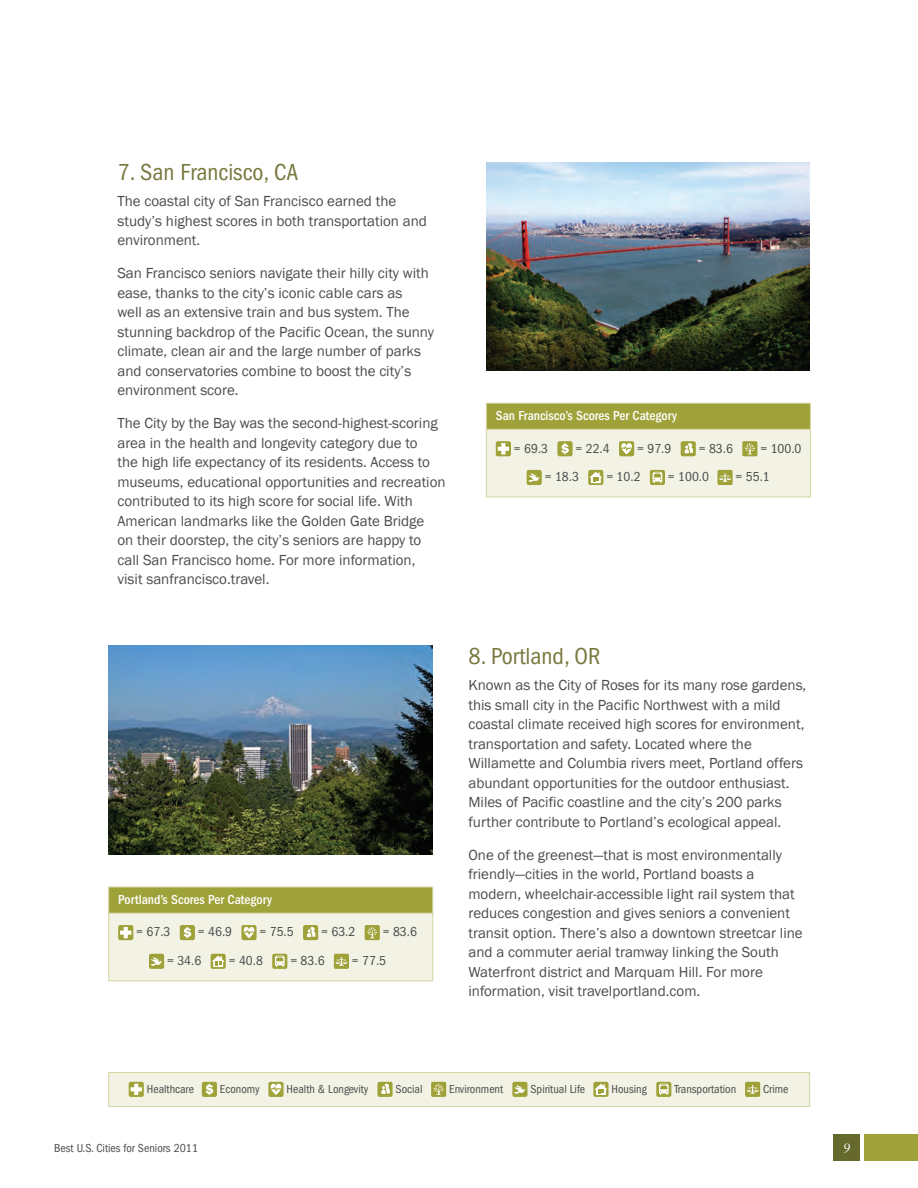
<style>
.page{position:relative;width:918px;height:1188px;background:#fff}
.page>*{position:absolute;margin:0;border:0;box-sizing:border-box;transform-origin:0 0}
.t1{font:condensed 24px "Franklin Gothic";color:#78783f}
.t2{font:15px/19.5px "Franklin Gothic";color:#4b4c4d}
.t3{font:condensed 13.5px "Franklin Gothic";color:#4b4c4d}
.t4{font:500 condensed 13.5px "Franklin Gothic";color:#fff}
.t5{font:italic 13.5px "Sabon";color:#fff}
.t6{font:condensed 12px "Franklin Gothic";color:#4b4c4d}
</style>
<div class="page">
<div style="left:864px;top:1134px;width:54px;height:27px;background:#9fa139"></div>
<div style="left:833px;top:1134px;width:27px;height:27px;background:#66692c"></div>
<img style="left:486px;top:162px;width:324px;height:209px">
<img style="left:108px;top:646px;width:324px;height:209px">
<div style="left:486px;top:403px;width:325px;height:27px;background:#9fa139;border:1px solid #d4d3a0"></div>
<div style="left:108px;top:887px;width:325px;height:27px;background:#9fa139;border:1px solid #d4d3a0"></div>
<div style="left:486px;top:429px;width:325px;height:68px;background:#f2f3e4;border:1px solid #d4d3a0"></div>
<div style="left:108px;top:913px;width:325px;height:68px;background:#f2f3e4;border:1px solid #d4d3a0"></div>
<div style="left:557px;top:441px;width:16px;height:15px;background:#9fa139;border-radius:2px"></div>
<svg style="left:561px;top:443px;width:8px;height:11px"></svg>
<div style="left:180px;top:925px;width:15px;height:15px;background:#9fa139;border-radius:2px"></div>
<svg style="left:184px;top:927px;width:7px;height:11px"></svg>
<div style="left:619px;top:441px;width:15px;height:15px;background:#9fa139;border-radius:2px"></div>
<svg style="left:621px;top:443px;width:11px;height:11px"></svg>
<div style="left:241px;top:925px;width:16px;height:15px;background:#9fa139;border-radius:2px"></div>
<svg style="left:243px;top:927px;width:12px;height:11px"></svg>
<svg style="left:496px;top:441px;width:15px;height:15px"></svg>
<svg style="left:498px;top:443px;width:11px;height:11px"></svg>
<svg style="left:118px;top:925px;width:15px;height:15px"></svg>
<svg style="left:120px;top:927px;width:11px;height:11px"></svg>
<div style="left:681px;top:441px;width:15px;height:15px;background:#9fa139;border-radius:2px"></div>
<svg style="left:684px;top:443px;width:9px;height:11px"></svg>
<div style="left:303px;top:925px;width:15px;height:15px;background:#9fa139;border-radius:2px"></div>
<svg style="left:307px;top:927px;width:8px;height:11px"></svg>
<div style="left:527px;top:470px;width:15px;height:15px;background:#9fa139;border-radius:2px"></div>
<svg style="left:528px;top:473px;width:12px;height:9px"></svg>
<svg style="left:650px;top:470px;width:15px;height:15px"></svg>
<svg style="left:653px;top:472px;width:9px;height:11px"></svg>
<svg style="left:588px;top:470px;width:15px;height:15px"></svg>
<svg style="left:590px;top:472px;width:12px;height:11px"></svg>
<div style="left:149px;top:954px;width:15px;height:15px;background:#9fa139;border-radius:2px"></div>
<svg style="left:151px;top:957px;width:11px;height:9px"></svg>
<svg style="left:272px;top:954px;width:15px;height:15px"></svg>
<svg style="left:275px;top:956px;width:10px;height:11px"></svg>
<div style="left:211px;top:954px;width:15px;height:15px;background:#9fa139;border-radius:2px"></div>
<svg style="left:212px;top:956px;width:12px;height:11px"></svg>
<div style="left:742px;top:441px;width:15px;height:15px;background:#9fa139;border-radius:2px"></div>
<svg style="left:745px;top:443px;width:10px;height:11px"></svg>
<div style="left:365px;top:925px;width:15px;height:15px;background:#9fa139;border-radius:2px"></div>
<svg style="left:367px;top:927px;width:10px;height:11px"></svg>
<div style="left:717px;top:470px;width:16px;height:15px;background:#9fa139;border-radius:2px"></div>
<svg style="left:719px;top:473px;width:12px;height:9px"></svg>
<div style="left:334px;top:954px;width:15px;height:15px;background:#9fa139;border-radius:2px"></div>
<svg style="left:335px;top:957px;width:12px;height:9px"></svg>
<div style="left:108px;top:1072px;width:702px;height:35px;background:#f2f3e4;border:1px solid #d4d3a0"></div>
<div style="left:202px;top:1082px;width:15px;height:15px;background:#9fa139;border-radius:2px"></div>
<svg style="left:206px;top:1084px;width:7px;height:11px"></svg>
<div style="left:268px;top:1082px;width:16px;height:15px;background:#9fa139;border-radius:2px"></div>
<svg style="left:270px;top:1084px;width:12px;height:11px"></svg>
<svg style="left:129px;top:1082px;width:15px;height:15px"></svg>
<svg style="left:131px;top:1084px;width:11px;height:11px"></svg>
<div style="left:377px;top:1082px;width:16px;height:15px;background:#9fa139;border-radius:2px"></div>
<svg style="left:381px;top:1084px;width:9px;height:10px"></svg>
<div style="left:512px;top:1082px;width:15px;height:15px;background:#9fa139;border-radius:2px"></div>
<svg style="left:514px;top:1085px;width:12px;height:9px"></svg>
<div style="left:656px;top:1082px;width:15px;height:15px;background:#9fa139;border-radius:2px"></div>
<svg style="left:659px;top:1084px;width:10px;height:11px"></svg>
<div style="left:593px;top:1082px;width:16px;height:15px;background:#9fa139;border-radius:2px"></div>
<svg style="left:595px;top:1084px;width:12px;height:11px"></svg>
<div style="left:431px;top:1082px;width:15px;height:15px;background:#9fa139;border-radius:2px"></div>
<svg style="left:434px;top:1084px;width:10px;height:11px"></svg>
<div style="left:745px;top:1082px;width:15px;height:15px;background:#9fa139;border-radius:2px"></div>
<svg style="left:747px;top:1085px;width:12px;height:9px"></svg>
<p class="t1" style="left:117px;top:159px;width:182px">7. San Francisco, CA</p>
<p class="t2" style="left:117px;top:192px;width:311px">The coastal city of San Francisco earned the study’s highest scores in both transportation and environment.</p>
<p class="t2" style="left:117px;top:264px;width:318px">San Francisco seniors navigate their hilly city with ease, thanks to the city’s iconic cable cars as<br>well as an extensive train and bus system. The stunning backdrop of the Pacific Ocean, the sunny climate, clean air and the large number of parks and conservatories combine to boost the city’s environment score.</p>
<p class="t2" style="left:117px;top:414px;width:330px">The City by the Bay was the second-highest-scoring area in the health and longevity category due to<br>the high life expectancy of its residents. Access to museums, educational opportunities and recreation contributed to its high score for social life. With American landmarks like the Golden Gate Bridge<br>on their doorstep, the city’s seniors are happy to call San Francisco home. For more information,<br>visit sanfrancisco.travel.</p>
<p class="t4" style="left:496px;top:408px;width:183px">San Francisco’s Scores Per Category</p>
<p class="t3" style="left:514px;top:440px;width:36px">= 69.3</p>
<p class="t3" style="left:576px;top:440px;width:36px">= 22.4</p>
<p class="t3" style="left:637px;top:440px;width:36px">= 97.9</p>
<p class="t3" style="left:699px;top:440px;width:36px">= 83.6</p>
<p class="t3" style="left:760px;top:440px;width:43px">= 100.0</p>
<p class="t3" style="left:545px;top:469px;width:36px">= 18.3</p>
<p class="t3" style="left:606px;top:469px;width:36px">= 10.2</p>
<p class="t3" style="left:668px;top:469px;width:43px">= 100.0</p>
<p class="t3" style="left:736px;top:469px;width:36px">= 55.1</p>
<p class="t4" style="left:118px;top:892px;width:155px">Portland’s Scores Per Category</p>
<p class="t3" style="left:136px;top:924px;width:36px">= 67.3</p>
<p class="t3" style="left:198px;top:924px;width:36px">= 46.9</p>
<p class="t3" style="left:260px;top:924px;width:36px">= 75.5</p>
<p class="t3" style="left:321px;top:924px;width:36px">= 63.2</p>
<p class="t3" style="left:383px;top:924px;width:36px">= 83.6</p>
<p class="t3" style="left:167px;top:953px;width:36px">= 34.6</p>
<p class="t3" style="left:229px;top:953px;width:36px">= 40.8</p>
<p class="t3" style="left:290px;top:953px;width:36px">= 83.6</p>
<p class="t3" style="left:352px;top:953px;width:36px">= 77.5</p>
<p class="t1" style="left:468px;top:642px;width:133px">8. Portland, OR</p>
<p class="t2" style="left:468px;top:676px;width:339px">Known as the City of Roses for its many rose gardens, this small city in the Pacific Northwest with a mild coastal climate received high scores for environment, transportation and safety. Located where the Willamette and Columbia rivers meet, Portland offers abundant opportunities for the outdoor enthusiast.<br>Miles of Pacific coastline and the city’s 200 parks further contribute to Portland’s ecological appeal.</p>
<p class="t2" style="left:468px;top:845px;width:336px">One of the greenest—that is most environmentally friendly—cities in the world, Portland boasts a modern, wheelchair-accessible light rail system that reduces congestion and gives seniors a convenient transit option. There’s also a downtown streetcar line and a commuter aerial tramway linking the South Waterfront district and Marquam Hill. For more information, visit travelportland.com.</p>
<p class="t6" style="left:147px;top:1082px;width:49px">Healthcare</p>
<p class="t6" style="left:220px;top:1082px;width:41px">Economy</p>
<p class="t6" style="left:287px;top:1082px;width:83px">Health &amp; Longevity</p>
<p class="t6" style="left:396px;top:1082px;width:28px">Social</p>
<p class="t6" style="left:449px;top:1082px;width:55px">Environment</p>
<p class="t6" style="left:530px;top:1082px;width:56px">Spiritual Life</p>
<p class="t6" style="left:612px;top:1082px;width:37px">Housing</p>
<p class="t6" style="left:674px;top:1082px;width:63px">Transportation</p>
<p class="t6" style="left:763px;top:1082px;width:27px">Crime</p>
<p class="t6" style="left:54px;top:1141px;width:145px">Best U.S. Cities for Seniors 2011</p>
<p class="t5" style="left:843px;top:1140px;width:9px">9</p>
</div>
